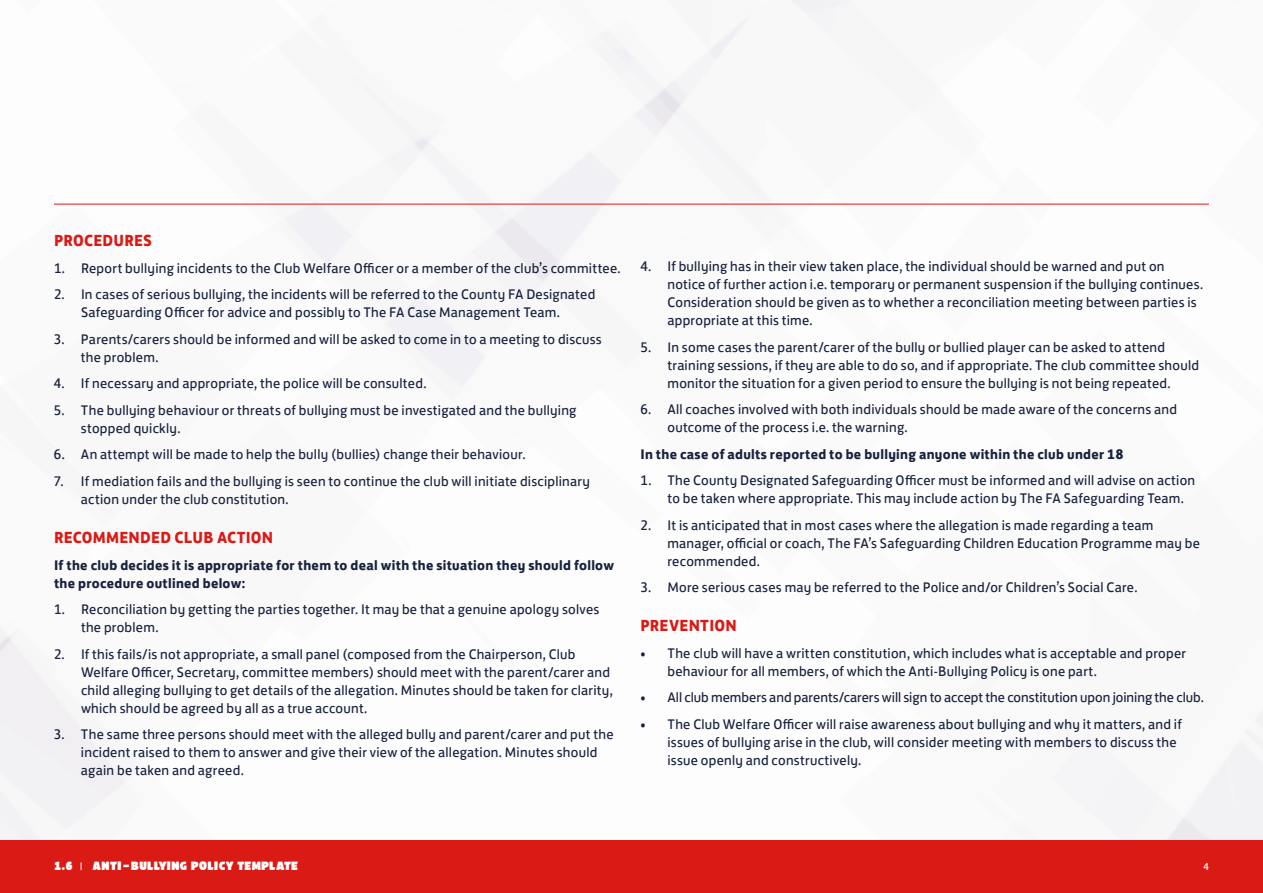
<style>
.page{position:relative;width:1263px;height:893px;background:#fff}
.page>*{position:absolute;margin:0;border:0;box-sizing:border-box;transform-origin:0 0}
.t1{font:700 16.5px "FS Jack";letter-spacing:.015em;color:#da1a15}
.t2{font:14.25px/18px "FS Jack";letter-spacing:.02em;color:#18223e}
.t3{font:700 14.25px/18px "FS Jack";letter-spacing:.02em;color:#18223e}
.t4{font:14.25px "FS Jack";color:#18223e}
.t5{font:10.5px "FA Brush";letter-spacing:.03em;color:#fff}
.t6{font:10.5px "FS Jack";color:#fff}
.s1{font-family:"FS Jack"}
</style>
<div class="page">
<hr style="left:54px;top:204px;width:1155px;height:1px;background:#da1a15">
<div style="left:0;top:840px;width:1263px;height:53px;background:#da1a15"></div>
<p class="t1" style="left:54px;top:227px;width:100px">PROCEDURES</p>
<p class="t2" style="left:54px;top:258px;width:568px">1. Report bullying incidents to the Club Welfare Officer or a member of the club’s committee.</p>
<p class="t2" style="left:54px;top:284px;width:543px;text-align:center">2. In cases of serious bullying, the incidents will be referred to the County FA Designated<br>Safeguarding Officer for advice and possibly to The FA Case Management Team.</p>
<p class="t2" style="left:81px;top:329px;width:522px;text-indent:-27px">3. Parents/carers should be informed and will be asked to come in to a meeting to discuss the problem.</p>
<p class="t2" style="left:54px;top:373px;width:374px">4. If necessary and appropriate, the police will be consulted.</p>
<p class="t2" style="left:81px;top:400px;width:497px;text-indent:-27px">5. The bullying behaviour or threats of bullying must be investigated and the bullying stopped quickly.</p>
<p class="t2" style="left:54px;top:444px;width:473px">6. An attempt will be made to help the bully (bullies) change their behaviour.</p>
<p class="t2" style="left:81px;top:471px;width:510px;text-indent:-27px">7. If mediation fails and the bullying is seen to continue the club will initiate disciplinary action under the club constitution.</p>
<p class="t1" style="left:54px;top:524px;width:221px">RECOMMENDED CLUB ACTION</p>
<p class="t3" style="left:54px;top:555px;width:562px">If the club decides it is appropriate for them to deal with the situation they should follow the procedure outlined below:</p>
<p class="t2" style="left:81px;top:599px;width:520px;text-indent:-27px">1. Reconciliation by getting the parties together. It may be that a genuine apology solves the problem.</p>
<p class="t2" style="left:81px;top:644px;width:533px;text-indent:-27px">2. If this fails/is not appropriate, a small panel (composed from the Chairperson, Club Welfare Officer, Secretary, committee members) should meet with the parent/carer and child alleging bullying to get details of the allegation. Minutes should be taken for clarity, which should be agreed by all as a true account.</p>
<p class="t2" style="left:81px;top:724px;width:534px;text-indent:-27px">3. The same three persons should meet with the alleged bully and parent/carer and put the incident raised to them to answer and give their view of the allegation. Minutes should again be taken and agreed.</p>
<p class="t2" style="left:667px;top:256px;width:537px;text-indent:-27px">4. If bullying has in their view taken place, the individual should be warned and put on notice of further action i.e. temporary or permanent suspension if the bullying continues.<br>Consideration should be given as to whether a reconciliation meeting between parties is appropriate at this time.</p>
<p class="t2" style="left:667px;top:337px;width:533px;text-indent:-27px">5. In some cases the parent/carer of the bully or bullied player can be asked to attend training sessions, if they are able to do so, and if appropriate. The club committee should monitor the situation for a given period to ensure the bullying is not being repeated.</p>
<p class="t2" style="left:667px;top:399px;width:511px;text-indent:-27px">6. All coaches involved with both individuals should be made aware of the concerns and outcome of the process i.e. the warning.</p>
<p class="t3" style="left:640px;top:444px;width:485px">In the case of adults reported to be bullying anyone within the club under 18</p>
<p class="t2" style="left:667px;top:470px;width:529px;text-indent:-27px">1. The County Designated Safeguarding Officer must be informed and will advise on action to be taken where appropriate. This may include action by The FA Safeguarding Team.</p>
<p class="t2" style="left:667px;top:515px;width:534px;text-indent:-27px">2. It is anticipated that in most cases where the allegation is made regarding a team manager, official or coach, The FA’s Safeguarding Children Education Programme may be recommended.</p>
<p class="t2" style="left:640px;top:577px;width:499px">3. More serious cases may be referred to the Police and/or Children’s Social Care.</p>
<p class="t1" style="left:640px;top:612px;width:98px">PREVENTION</p>
<p class="t2" style="left:667px;top:643px;width:520px;text-indent:-27px">• The club will have a written constitution, which includes what is acceptable and proper behaviour for all members, of which the Anti-Bullying Policy is one part.</p>
<p class="t4" style="left:640px;top:686px;width:565px">• All club members and parents/carers will sign to accept the constitution upon joining the club.</p>
<p class="t2" style="left:667px;top:714px;width:516px;text-indent:-27px">• The Club Welfare Officer will raise awareness about bullying and why it matters, and if issues of bullying arise in the club, will consider meeting with members to discuss the issue openly and constructively.</p>
<p class="t5" style="left:54px;top:861px;width:246px">1.6 <span class="s1">|</span> ANTI-BULLYING POLICY TEMPLATE</p>
<p class="t6" style="left:1203px;top:858px;width:7px">4</p>
</div>
